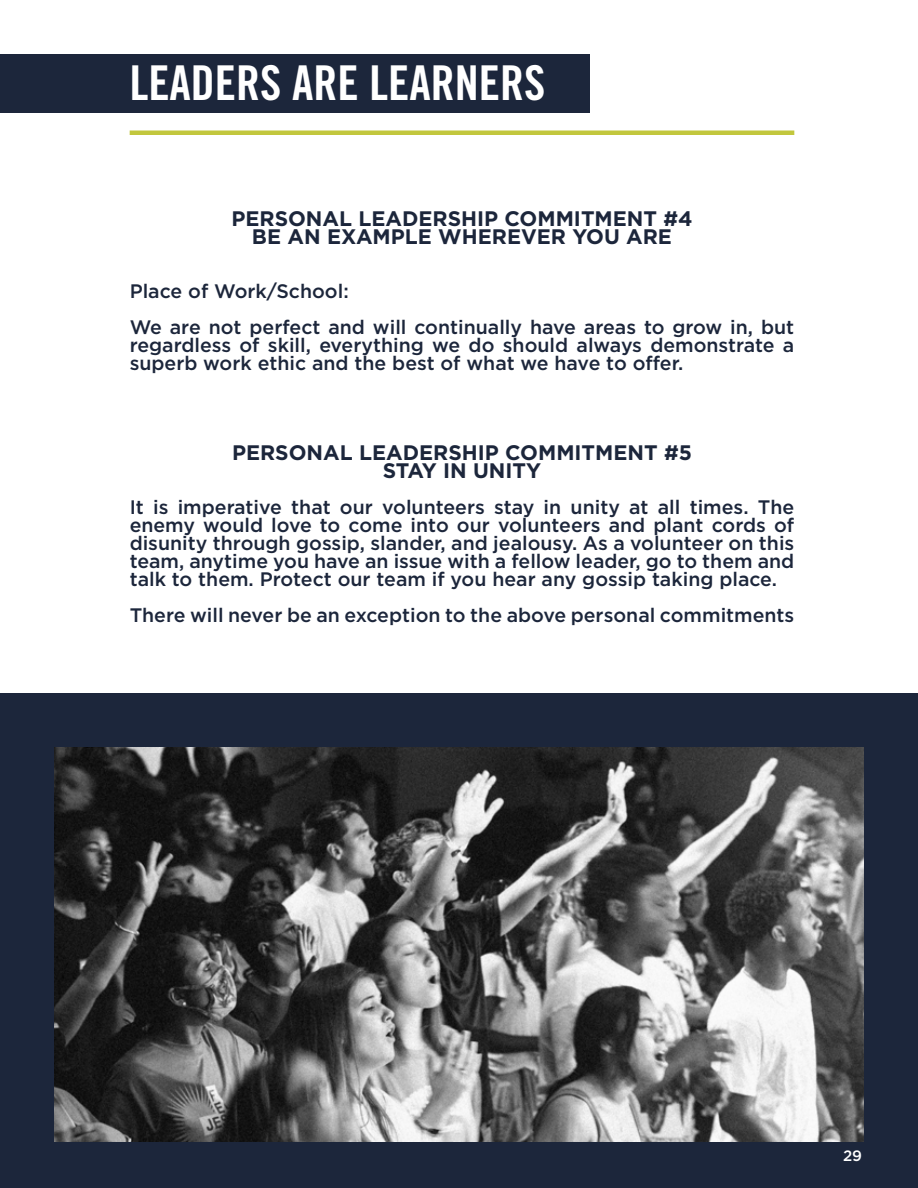
<style>
.page{position:relative;width:918px;height:1188px;background:#fff}
.page>*{position:absolute;margin:0;border:0;box-sizing:border-box;transform-origin:0 0}
.t1{font:48px "Trade Gothic Bold Cond Twenty";color:#fff}
.t2{font:700 21px/18px "Gotham";color:#1c263b;text-align:center}
.t3{font:500 19.5px/18px "Gotham";color:#1c263b}
.t4{font:500 15px "Gotham";color:#fff}
</style>
<div class="page">
<div style="left:0;top:54px;width:590px;height:58px;background:#1c263b"></div>
<div style="left:0;top:693px;width:918px;height:495px;background:#1c263b"></div>
<div style="left:130px;top:130px;width:664px;height:5px;background:#c2c73d"></div>
<img style="left:54px;top:748px;width:810px;height:394px">
<h1 class="t1" style="left:130px;top:54px;width:417px">LEADERS ARE LEARNERS</h1>
<p class="t2" style="left:231px;top:209px;width:463px">PERSONAL LEADERSHIP COMMITMENT #4<br>BE AN EXAMPLE WHEREVER YOU ARE</p>
<p class="t3" style="left:130px;top:273px;width:666px;line-height:36px">Place of Work/School:<br>We are not perfect and will continually have areas to grow in, but</p>
<p class="t3" style="left:130px;top:336px;width:666px">regardless of skill, everything we do should always demonstrate a superb work ethic and the best of what we have to offer.</p>
<p class="t2" style="left:232px;top:443px;width:461px">PERSONAL LEADERSHIP COMMITMENT #5<br>STAY IN UNITY</p>
<p class="t3" style="left:130px;top:498px;width:666px;text-align:justify">It is imperative that our volunteers stay in unity at all times. The enemy would love to come into our volunteers and plant cords of disunity through gossip, slander, and jealousy. As a volunteer on this team, anytime you have an issue with a fellow leader, go to them and talk to them. Protect our team if you hear any gossip taking place.</p>
<p class="t3" style="left:130px;top:606px;width:666px">There will never be an exception to the above personal commitments</p>
<p class="t4" style="left:843px;top:1147px;width:21px">29</p>
</div>
